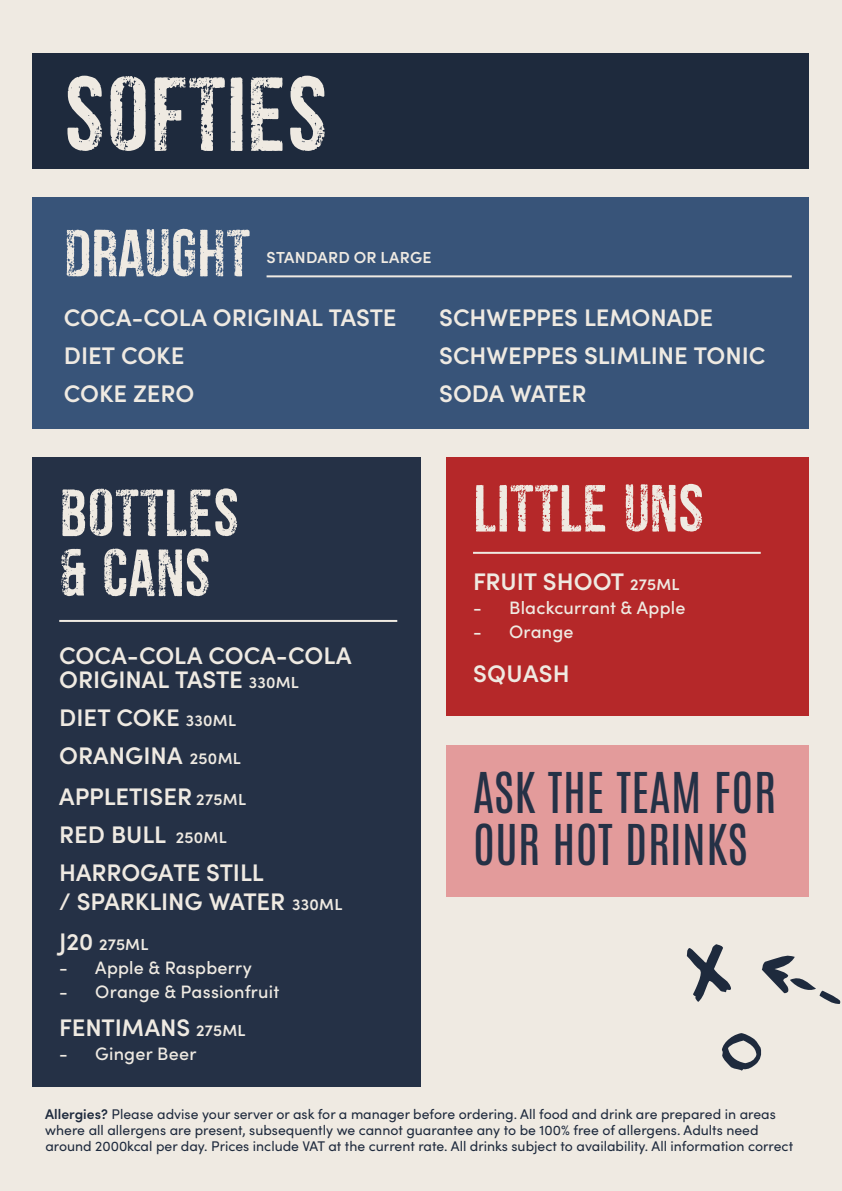
<style>
.page{position:relative;width:842px;height:1191px;background:#efeae2}
.page>*{position:absolute;margin:0;border:0;box-sizing:border-box;transform-origin:0 0}
.t1{font:94.6px "venenosa";color:#efeae2}
.t2{font:60px/60px "venenosa";color:#efeae2}
.t3{font:47.8px/51.4px "Antonio";letter-spacing:.01em;color:#253146}
.t4{font:600 24px/38px "Sofia Pro";color:#efeae2}
.t5{font:500 18px/24px "Sofia Pro";letter-spacing:.01em;color:#efeae2}
.t6{font:600 16px "Sofia Pro";letter-spacing:.015em;color:#efeae2}
.t7{font:14px/16px "Sofia Pro";color:#1e2a3d}
.s1{font-size:16px}
.s2{font-size:24px}
.s3{font-weight:600}
</style>
<div class="page">
<div style="left:33px;top:197px;width:776px;height:231px;background:#385479"></div>
<hr style="left:267px;top:275px;width:525px;height:2px;background:#efeae2">
<div style="left:446px;top:457px;width:362px;height:258px;background:#b52829"></div>
<hr style="left:473px;top:552px;width:288px;height:2px;background:#efeae2">
<div style="left:446px;top:745px;width:362px;height:152px;background:#e39b9b"></div>
<div style="left:33px;top:457px;width:388px;height:629px;background:#253146"></div>
<hr style="left:59px;top:620px;width:338px;height:2px;background:#efeae2">
<div style="left:33px;top:53px;width:776px;height:116px;background:#1e2a3d"></div>
<svg style="left:686px;top:944px;width:45px;height:58px"></svg>
<svg style="left:722px;top:1033px;width:40px;height:37px"></svg>
<svg style="left:762px;top:955px;width:79px;height:49px"></svg>
<h1 class="t1" style="left:64px;top:73px;width:266px">SOFTIES</h1>
<h2 class="t2" style="left:64px;top:228px;width:188px">DRAUGHT</h2>
<p class="t6" style="left:267px;top:246px;width:166px">STANDARD OR LARGE</p>
<h3 class="t4" style="left:64px;top:297px;width:334px">COCA-COLA ORIGINAL TASTE<br>DIET COKE<br>COKE ZERO</h3>
<h3 class="t4" style="left:439px;top:296px;width:328px">SCHWEPPES LEMONADE<br>SCHWEPPES SLIMLINE TONIC<br>SODA WATER</h3>
<h2 class="t2" style="left:59px;top:487px;width:182px">BOTTLES &amp; CANS</h2>
<h3 class="t4" style="left:59px;top:642px;width:294px;line-height:24px">COCA-COLA COCA-COLA<br>ORIGINAL TASTE <span class="s1">330ML</span></h3>
<h3 class="t4" style="left:59px;top:697px;width:178px">DIET COKE <span class="s1">330ML<br></span>ORANGINA</h3>
<p class="t6" style="left:190px;top:746px;width:52px">250ML</p>
<p class="t6" style="left:196px;top:787px;width:51px">275ML</p>
<p class="t6" style="left:176px;top:825px;width:52px">250ML</p>
<h3 class="t4" style="left:59px;top:775px;width:134px">APPLETISER</h3>
<h3 class="t4" style="left:59px;top:813px;width:206px">RED BULL<br>HARROGATE STILL</h3>
<h3 class="t4" style="left:59px;top:880px;width:285px">/ SPARKLING WATER <span class="s1">330ML</span></h3>
<p class="t6" style="left:59px;top:932px;width:91px"><span class="s2">J20</span> 275ML</p>
<p class="t5" style="left:95px;top:954px;width:186px">Apple &amp; Raspberry<br>Orange &amp; Passionfruit</p>
<h3 class="t4" style="left:59px;top:1006px;width:188px">FENTIMANS <span class="s1">275ML</span></h3>
<p class="t5" style="left:95px;top:1040px;width:103px">Ginger Beer</p>
<p class="t5" style="left:59px;top:954px;width:10px">- -</p>
<p class="t5" style="left:59px;top:1040px;width:10px">-</p>
<h2 class="t2" style="left:473px;top:483px;width:233px">LITTLE’UNS</h2>
<h3 class="t4" style="left:473px;top:561px;width:208px">FRUIT SHOOT <span class="s1">275ML</span></h3>
<p class="t5" style="left:473px;top:594px;width:214px">- Blackcurrant &amp; Apple</p>
<p class="t5" style="left:473px;top:618px;width:102px">- Orange</p>
<h3 class="t4" style="left:473px;top:652px;width:98px">SQUASH</h3>
<h3 class="t3" style="left:473px;top:768px;width:304px">ASK THE TEAM FOR<br>OUR HOT DRINKS</h3>
<p class="t7" style="left:45px;top:1105px;width:749px"><span class="s3">Allergies?</span> Please advise your server or ask for a manager before ordering. All food and drink are prepared in areas where all allergens are present, subsequently we cannot guarantee any to be 100% free of allergens. Adults need around 2000kcal per day. Prices include VAT at the current rate. All drinks subject to availability. All information correct</p>
</div>
